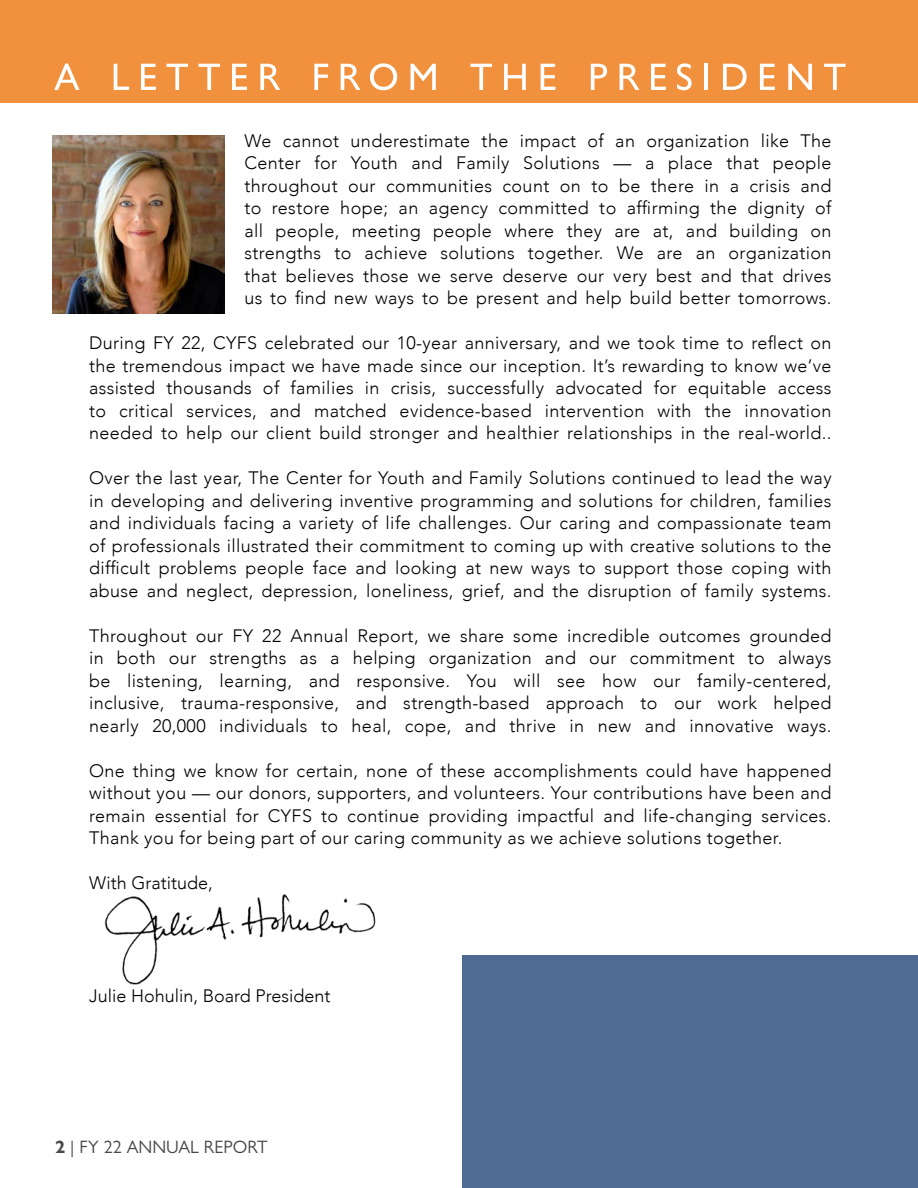
<style>
.page{position:relative;width:918px;height:1188px;background:#fff}
.page>*{position:absolute;margin:0;border:0;box-sizing:border-box;transform-origin:0 0}
.t1{font:54px "Gill Sans Nova";letter-spacing:.14em;color:#fff}
.t2{font:300 18px/22.5px "Avenir";letter-spacing:.02em;color:#000;text-align:justify}
.t3{font:300 18px "Avenir";color:#000}
.t4{font:18px "Gill Sans Nova";color:#48484d}
.s1{font-weight:700}
</style>
<div class="page">
<img style="left:52px;top:136px;width:172px;height:178px">
<div style="left:462px;top:956px;width:456px;height:232px;background:#4f6b93"></div>
<div style="left:0;top:0;width:918px;height:103px;background:#f2913d"></div>
<img style="left:104px;top:894px;width:272px;height:91px">
<p class="t1" style="left:54px;top:39px;width:794px">a letter from the president</p>
<p class="t2" style="left:244px;top:129px;width:589px">We cannot underestimate the impact of an organization like The Center for Youth and Family Solutions — a place that people throughout our communities count on to be there in a crisis and to restore hope; an agency committed to affirming the dignity of all people, meeting people where they are at, and building on strengths to achieve solutions together. We are an organization that believes those we serve deserve our very best and that drives us to find new ways to be present and help build better tomorrows.</p>
<p class="t2" style="left:89px;top:332px;width:744px">During FY 22, CYFS celebrated our 10-year anniversary, and we took time to reflect on the tremendous impact we have made since our inception. It’s rewarding to know we’ve assisted thousands of families in crisis, successfully advocated for equitable access to critical services, and matched evidence-based intervention with the innovation needed to help our client build stronger and healthier relationships in the real-world..</p>
<p class="t2" style="left:89px;top:467px;width:744px">Over the last year, The Center for Youth and Family Solutions continued to lead the way in developing and delivering inventive programming and solutions for children, families and individuals facing a variety of life challenges. Our caring and compassionate team of professionals illustrated their commitment to coming up with creative solutions to the difficult problems people face and looking at new ways to support those coping with abuse and neglect, depression, loneliness, grief, and the disruption of family systems.</p>
<p class="t2" style="left:89px;top:624px;width:744px">Throughout our FY 22 Annual Report, we share some incredible outcomes grounded in both our strengths as a helping organization and our commitment to always be listening, learning, and responsive. You will see how our family-centered, inclusive, trauma-responsive, and strength-based approach to our work helped nearly 20,000 individuals to heal, cope, and thrive in new and innovative ways.</p>
<p class="t2" style="left:89px;top:759px;width:744px">One thing we know for certain, none of these accomplishments could have happened without you — our donors, supporters, and volunteers. Your contributions have been and remain essential for CYFS to continue providing impactful and life-changing services.<br>Thank you for being part of our caring community as we achieve solutions together.</p>
<p class="t3" style="left:89px;top:872px;width:125px">With Gratitude,</p>
<p class="t3" style="left:89px;top:985px;width:243px">Julie Hohulin, Board President</p>
<p class="t4" style="left:55px;top:1136px;width:214px"><span class="s1">2</span> | FY 22 ANNUAL REPORT</p>
</div>
